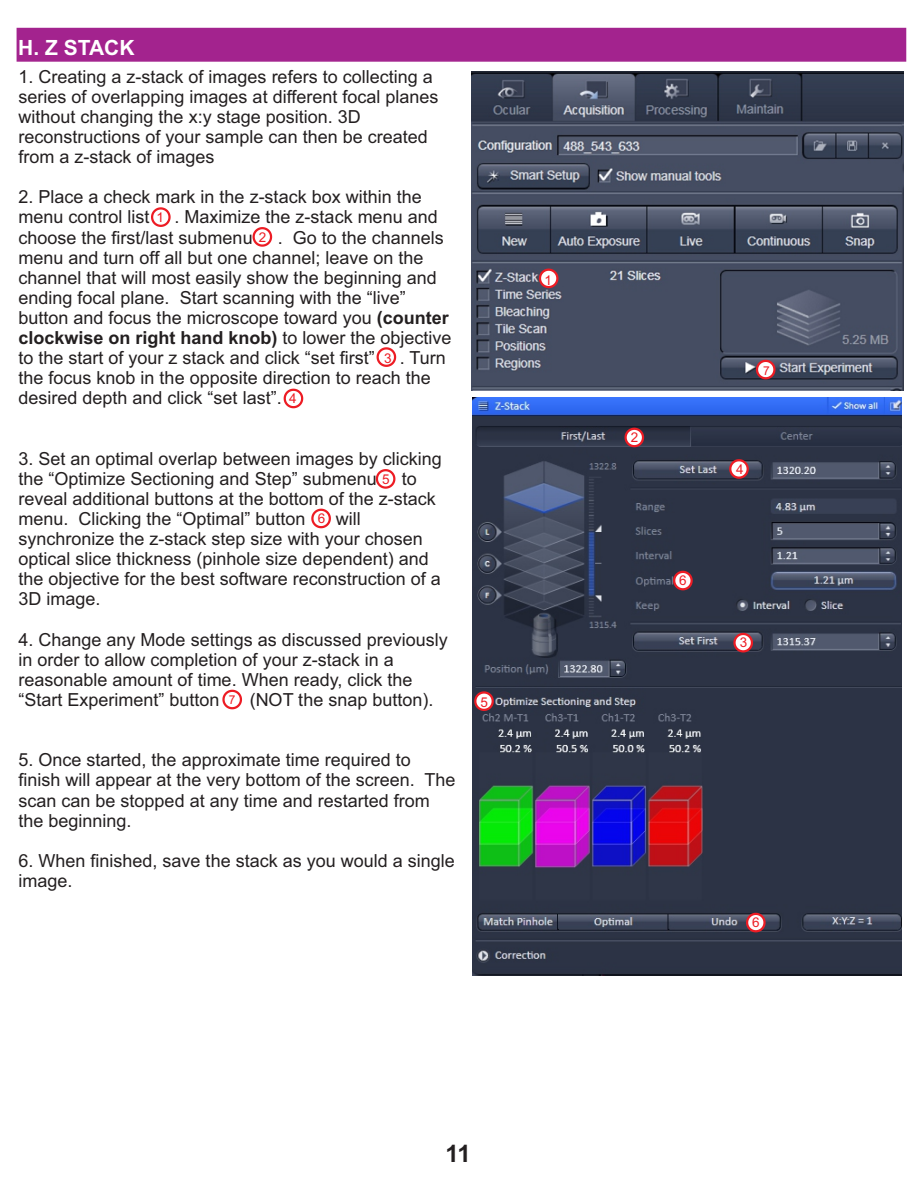
<style>
.page{position:relative;width:918px;height:1188px;background:#fff}
.page>*{position:absolute;margin:0;border:0;box-sizing:border-box;transform-origin:0 0}
.t1{font:700 24px "Arial";color:#231f20}
.t2{font:700 21px "Arial";color:#fff}
.t3{font:18px/20.1px "Arial";color:#231f20}
.t4{font:13.5px "Arial";color:#ed1c24}
.t5{font:12.15px "Arial";color:#ed1c24}
.s1{font-weight:700}
</style>
<div class="page">
<div style="left:16px;top:27px;width:891px;height:35px;background:#a3238e"></div>
<svg style="left:151px;top:207px;width:20px;height:20px"></svg>
<svg style="left:253px;top:227px;width:19px;height:20px"></svg>
<svg style="left:377px;top:347px;width:19px;height:20px"></svg>
<svg style="left:284px;top:389px;width:19px;height:19px"></svg>
<svg style="left:376px;top:469px;width:19px;height:20px"></svg>
<svg style="left:311px;top:509px;width:20px;height:19px"></svg>
<img style="left:471px;top:72px;width:432px;height:318px">
<svg style="left:539px;top:269px;width:20px;height:19px"></svg>
<svg style="left:756px;top:360px;width:20px;height:19px"></svg>
<svg style="left:222px;top:690px;width:20px;height:19px"></svg>
<img style="left:472px;top:398px;width:429px;height:577px">
<svg style="left:729px;top:459px;width:20px;height:20px"></svg>
<svg style="left:474px;top:691px;width:20px;height:20px"></svg>
<svg style="left:673px;top:571px;width:20px;height:19px"></svg>
<svg style="left:746px;top:913px;width:20px;height:19px"></svg>
<svg style="left:624px;top:428px;width:20px;height:19px"></svg>
<svg style="left:733px;top:633px;width:20px;height:20px"></svg>
<p class="t2" style="left:18px;top:40px;width:118px">H. Z STACK</p>
<p class="t3" style="left:19px;top:68px;width:421px">1. Creating a z-stack of images refers to collecting a series of overlapping images at different focal planes without changing the x:y stage position. 3D reconstructions of your sample can then be created from a z-stack of images</p>
<p class="t3" style="left:19px;top:189px;width:405px">2. Place a check mark in the z-stack box within the menu control list</p>
<p class="t3" style="left:19px;top:209px;width:421px;text-indent:156px">. Maximize the z-stack menu and choose the first/last submenu</p>
<p class="t4" style="left:157px;top:212px;width:9px">1</p>
<p class="t3" style="left:19px;top:229px;width:435px;text-indent:259px">. Go to the channels menu and turn off all but one channel; leave on the channel that will most easily show the beginning and ending focal plane. Start scanning with the “live” button and focus the microscope toward you <span class="s1">(counter clockwise on right hand knob)</span> to lower the objective to the start of your z stack and click “set first”</p>
<p class="t4" style="left:259px;top:232px;width:9px">2</p>
<p class="t3" style="left:19px;top:349px;width:429px;text-indent:381px">. Turn the focus knob in the opposite direction to reach the desired depth and click “set last”.</p>
<p class="t4" style="left:384px;top:353px;width:9px">3</p>
<p class="t4" style="left:289px;top:394px;width:9px">4</p>
<p class="t3" style="left:19px;top:450px;width:425px">3. Set an optimal overlap between images by clicking the “Optimize Sectioning and Step” submenu</p>
<p class="t3" style="left:19px;top:470px;width:419px;text-indent:383px">to reveal additional buttons at the bottom of the z-stack menu. Clicking the “Optimal” button</p>
<p class="t4" style="left:382px;top:474px;width:9px">5</p>
<p class="t3" style="left:19px;top:510px;width:424px;text-indent:317px">will synchronize the z-stack step size with your chosen optical slice thickness (pinhole size dependent) and the objective for the best software reconstruction of a 3D image.</p>
<p class="t3" style="left:19px;top:631px;width:431px">4. Change any Mode settings as discussed previously in order to allow completion of your z-stack in a reasonable amount of time. When ready, click the “Start Experiment” button</p>
<p class="t4" style="left:318px;top:513px;width:9px">6</p>
<p class="t3" style="left:250px;top:691px;width:185px">(NOT the snap button).</p>
<p class="t5" style="left:229px;top:695px;width:8px">7</p>
<p class="t3" style="left:19px;top:752px;width:438px">5. Once started, the approximate time required to finish will appear at the very bottom of the screen. The scan can be stopped at any time and restarted from the beginning.</p>
<p class="t3" style="left:19px;top:852px;width:438px">6. When finished, save the stack as you would a single image.</p>
<p class="t4" style="left:481px;top:697px;width:9px">5</p>
<p class="t4" style="left:544px;top:275px;width:9px">1</p>
<p class="t4" style="left:631px;top:433px;width:9px">2</p>
<p class="t4" style="left:679px;top:576px;width:9px">6</p>
<p class="t5" style="left:763px;top:366px;width:8px">7</p>
<p class="t4" style="left:736px;top:464px;width:9px">4</p>
<p class="t4" style="left:740px;top:638px;width:9px">3</p>
<p class="t4" style="left:752px;top:918px;width:9px">6</p>
<h1 class="t1" style="left:446px;top:1145px;width:27px">11</h1>
</div>
